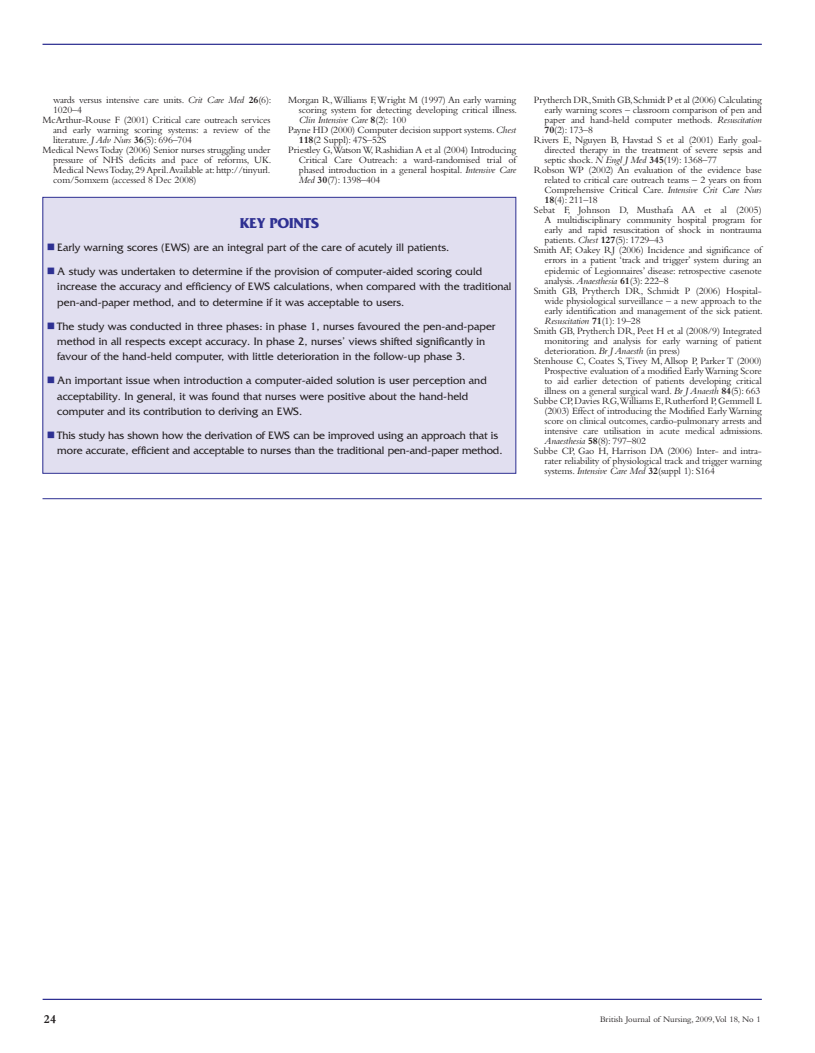
<style>
.page{position:relative;width:815px;height:1053px;background:#fff}
.page>*{position:absolute;margin:0;border:0;box-sizing:border-box;transform-origin:0 0}
.t1{font:700 15px "Friz Quadrata";letter-spacing:-.01em;color:#2e3092}
.t2{font:700 12.5px "Bembo";color:#231f20}
.t3{font:11.25px/15.4px "Friz Quadrata";color:#231f20}
.t4{font:10px "Bembo";letter-spacing:-.015em;color:#231f20}
.t5{font:italic 10px "Bembo";letter-spacing:-.015em;color:#231f20}
.t6{font:8.75px "Bembo";color:#231f20}
.s1{font-style:italic}
.s2{font-weight:700}
.s3{font-weight:700;font-style:normal}
.s4{font-style:normal}
.s5{color:#2e3092}
</style>
<div class="page">
<svg style="left:42px;top:197px;width:720px;height:302px"></svg>
<hr style="left:43px;top:44px;width:719px;height:1px;background:#2e3092">
<hr style="left:43px;top:998px;width:719px;height:1px;background:#2e3092">
<p class="t4" style="left:53px;top:97px;width:220px">wards versus intensive care units. <span class="s1">Crit Care Med</span> <span class="s2">26</span>(6):</p>
<p class="t4" style="left:53px;top:107px;width:30px">1020–4</p>
<p class="t4" style="left:43px;top:117px;width:229px">McArthur-Rouse F (2001) Critical care outreach services</p>
<p class="t4" style="left:53px;top:127px;width:219px">and early warning scoring systems: a review of the</p>
<p class="t4" style="left:53px;top:137px;width:140px">literature. <span class="s1">J Adv Nurs</span> <span class="s2">36</span>(5): 696–704</p>
<p class="t4" style="left:43px;top:147px;width:229px">Medical News Today (2006) Senior nurses struggling under</p>
<p class="t4" style="left:53px;top:157px;width:220px">pressure of NHS deficits and pace of reforms, UK.</p>
<p class="t4" style="left:53px;top:167px;width:219px">Medical News Today, 29 April.Available at: http://tinyurl.</p>
<p class="t4" style="left:53px;top:177px;width:145px">com/5omxem (accessed 8 Dec 2008)</p>
<p class="t4" style="left:288px;top:97px;width:229px">Morgan R, Williams F, Wright M (1997) An early warning</p>
<p class="t4" style="left:299px;top:107px;width:220px">scoring system for detecting developing critical illness.</p>
<p class="t5" style="left:299px;top:117px;width:109px">Clin Intensive Care <span class="s3">8</span><span class="s4">(2): 100</span></p>
<p class="t4" style="left:288px;top:127px;width:229px">Payne HD (2000) Computer decision support systems. <span class="s1">Chest</span></p>
<p class="t4" style="left:299px;top:137px;width:89px"><span class="s2">118</span>(2 Suppl): 47S–52S</p>
<p class="t4" style="left:288px;top:147px;width:229px">Priestley G,Watson W, Rashidian A et al (2004) Introducing</p>
<p class="t4" style="left:299px;top:157px;width:219px">Critical Care Outreach: a ward-randomised trial of</p>
<p class="t4" style="left:299px;top:167px;width:219px">phased introduction in a general hospital. <span class="s1">Intensive Care</span></p>
<p class="t4" style="left:299px;top:177px;width:83px"><span class="s1">Med</span> <span class="s2">30</span>(7): 1398–404</p>
<h1 class="t1" style="left:240px;top:218px;width:81px">KEY POINTS</h1>
<p class="t3" style="left:47px;top:241px;width:404px"><span class="s5">■</span> Early warning scores (EWS) are an integral part of the care of acutely ill patients.</p>
<p class="t3" style="left:57px;top:264px;width:456px;text-indent:-11px"><span class="s5">■</span> A study was undertaken to determine if the provision of computer-aided scoring could increase the accuracy and efficiency of EWS calculations, when compared with the traditional pen-and-paper method, and to determine if it was acceptable to users.</p>
<p class="t3" style="left:57px;top:319px;width:440px;text-indent:-11px"><span class="s5">■</span> The study was conducted in three phases: in phase 1, nurses favoured the pen-and-paper method in all respects except accuracy. In phase 2, nurses’ views shifted significantly in favour of the hand-held computer, with little deterioration in the follow-up phase 3.</p>
<p class="t3" style="left:57px;top:374px;width:431px;text-indent:-11px"><span class="s5">■</span> An important issue when introduction a computer-aided solution is user perception and acceptability. In general, it was found that nurses were positive about the hand-held computer and its contribution to deriving an EWS.</p>
<p class="t3" style="left:57px;top:428px;width:447px;text-indent:-11px"><span class="s5">■</span> This study has shown how the derivation of EWS can be improved using an approach that is more accurate, efficient and acceptable to nurses than the traditional pen-and-paper method.</p>
<p class="t4" style="left:534px;top:97px;width:229px">Prytherch DR, Smith GB, Schmidt P et al (2006) Calculating</p>
<p class="t4" style="left:544px;top:107px;width:219px">early warning scores – classroom comparison of pen and</p>
<p class="t4" style="left:544px;top:117px;width:219px">paper and hand-held computer methods. <span class="s1">Resuscitation</span></p>
<p class="t4" style="left:544px;top:127px;width:50px"><span class="s2">70</span>(2): 173–8</p>
<p class="t4" style="left:534px;top:137px;width:229px">Rivers E, Nguyen B, Havstad S et al (2001) Early goal-</p>
<p class="t4" style="left:544px;top:147px;width:219px">directed therapy in the treatment of severe sepsis and</p>
<p class="t4" style="left:544px;top:157px;width:174px">septic shock. <span class="s1">N Engl J Med</span> <span class="s2">345</span>(19): 1368–77</p>
<p class="t4" style="left:534px;top:167px;width:229px">Robson WP (2002) An evaluation of the evidence base</p>
<p class="t4" style="left:544px;top:177px;width:219px">related to critical care outreach teams – 2 years on from</p>
<p class="t4" style="left:544px;top:187px;width:219px">Comprehensive Critical Care. <span class="s1">Intensive Crit Care Nurs</span></p>
<p class="t4" style="left:545px;top:197px;width:55px"><span class="s2">18</span>(4): 211–18</p>
<p class="t4" style="left:534px;top:207px;width:229px">Sebat F, Johnson D, Musthafa AA et al (2005)</p>
<p class="t4" style="left:545px;top:217px;width:219px">A multidisciplinary community hospital program for</p>
<p class="t4" style="left:545px;top:227px;width:219px">early and rapid resuscitation of shock in nontrauma</p>
<p class="t4" style="left:545px;top:237px;width:121px">patients. <span class="s1">Chest</span> <span class="s2">127</span>(5): 1729–43</p>
<p class="t4" style="left:534px;top:247px;width:229px">Smith AF, Oakey RJ (2006) Incidence and significance of</p>
<p class="t4" style="left:545px;top:257px;width:219px">errors in a patient ‘track and trigger’ system during an</p>
<p class="t4" style="left:545px;top:267px;width:219px">epidemic of Legionnaires’ disease: retrospective casenote</p>
<p class="t4" style="left:545px;top:277px;width:126px">analysis. <span class="s1">Anaesthesia</span> <span class="s2">61</span>(3): 222–8</p>
<p class="t4" style="left:534px;top:287px;width:229px">Smith GB, Prytherch DR, Schmidt P (2006) Hospital-</p>
<p class="t4" style="left:545px;top:297px;width:219px">wide physiological surveillance – a new approach to the</p>
<p class="t4" style="left:545px;top:307px;width:220px">early identification and management of the sick patient.</p>
<p class="t5" style="left:545px;top:317px;width:98px">Resuscitation <span class="s3">71</span><span class="s4">(1): 19–28</span></p>
<p class="t4" style="left:534px;top:327px;width:229px">Smith GB, Prytherch DR, Peet H et al (2008/9) Integrated</p>
<p class="t4" style="left:545px;top:337px;width:219px">monitoring and analysis for early warning of patient</p>
<p class="t4" style="left:545px;top:347px;width:137px">deterioration. <span class="s1">Br J Anaesth</span> (in press)</p>
<p class="t4" style="left:534px;top:357px;width:229px">Stenhouse C, Coates S, Tivey M, Allsop P, Parker T (2000)</p>
<p class="t4" style="left:545px;top:367px;width:219px">Prospective evaluation of a modified Early Warning Score</p>
<p class="t4" style="left:545px;top:377px;width:219px">to aid earlier detection of patients developing critical</p>
<p class="t4" style="left:545px;top:387px;width:217px">illness on a general surgical ward. <span class="s1">Br J Anaesth</span> <span class="s2">84</span>(5): 663</p>
<p class="t4" style="left:534px;top:397px;width:229px">Subbe CP, Davies RG,Williams E, Rutherford P, Gemmell L</p>
<p class="t4" style="left:545px;top:407px;width:219px">(2003) Effect of introducing the Modified Early Warning</p>
<p class="t4" style="left:545px;top:417px;width:219px">score on clinical outcomes, cardio-pulmonary arrests and</p>
<p class="t4" style="left:545px;top:427px;width:220px">intensive care utilisation in acute medical admissions.</p>
<p class="t5" style="left:545px;top:437px;width:103px">Anaesthesia <span class="s3">58</span><span class="s4">(8): 797–802</span></p>
<p class="t4" style="left:534px;top:447px;width:229px">Subbe CP, Gao H, Harrison DA (2006) Inter- and intra-</p>
<p class="t4" style="left:545px;top:457px;width:219px">rater reliability of physiological track and trigger warning</p>
<p class="t4" style="left:545px;top:467px;width:172px">systems. <span class="s1">Intensive Care Med</span> <span class="s2">32</span>(suppl 1): S164</p>
<p class="t2" style="left:44px;top:1014px;width:14px">24</p>
<p class="t6" style="left:600px;top:1016px;width:162px">British Journal of Nursing, 2009,Vol 18, No 1</p>
</div>
